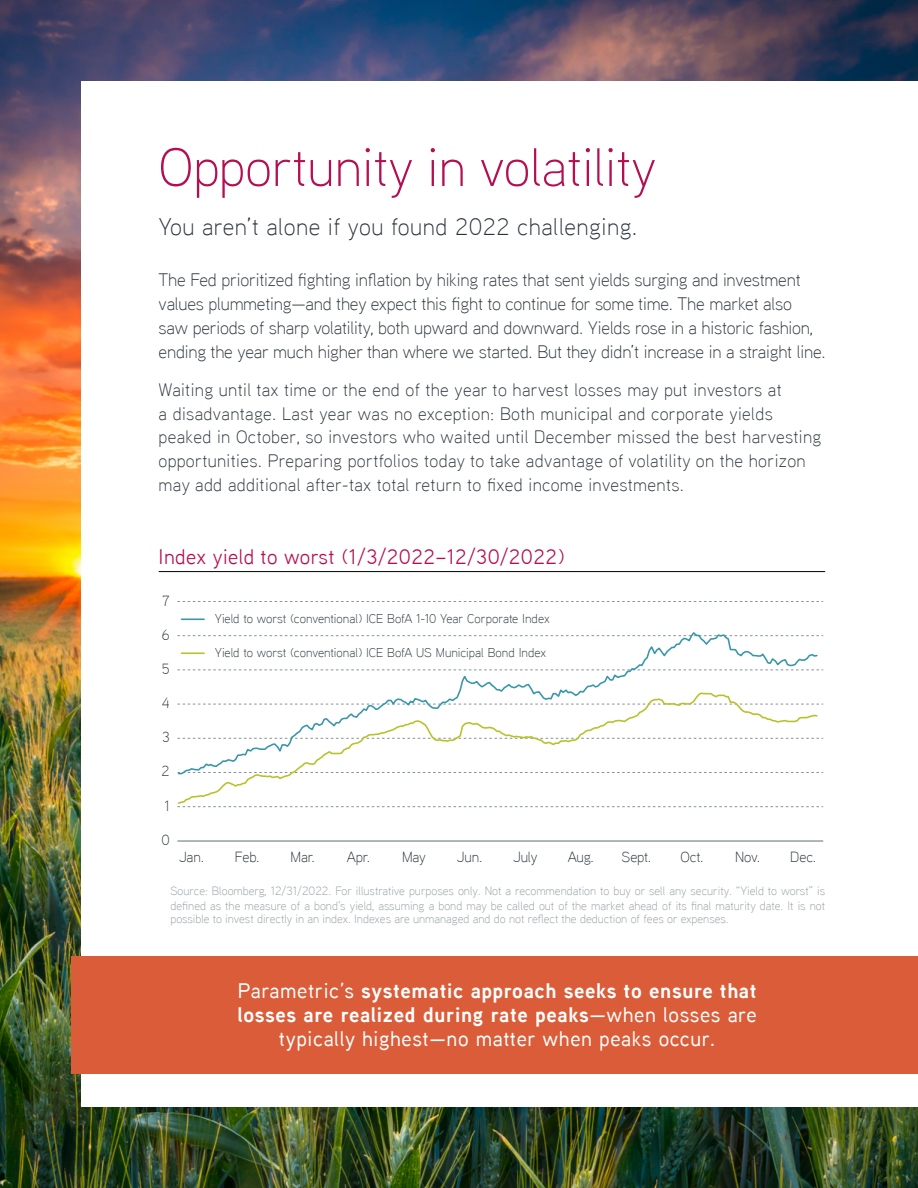
<style>
.page{position:relative;width:918px;height:1188px;background:#fff}
.page>*{position:absolute;margin:0;border:0;box-sizing:border-box;transform-origin:0 0}
.t1{font:300 54px "Aaux Next";color:#b50f52}
.t2{font:300 24px "Aaux Next";letter-spacing:.02em;color:#2a333b}
.t3{font:700 21px/24px "Aaux Next";letter-spacing:.03em;color:#fff;text-align:center}
.t4{font:21px "Aaux Next";letter-spacing:.02em;color:#b50f52}
.t5{font:300 18px/24px "Aaux Next";letter-spacing:.02em;color:#2a333b}
.t6{font:300 18px/24px "Aaux Next";color:#2a333b}
.t7{font:300 14.7px "Aaux Next";letter-spacing:-.01em;color:#29333b}
.t8{font:300 12.75px "Aaux Next";letter-spacing:-.005em;color:#29333b}
.t9{font:300 12px/15px "Aaux Next";color:#939ca2}
.s1{font-weight:500}
</style>
<div class="page">
<img style="left:0;top:0;width:918px;height:1188px">
<div style="left:81px;top:81px;width:837px;height:1026px;background:#fff"></div>
<svg style="left:177px;top:601px;width:646px;height:1px"></svg>
<hr style="left:177px;top:841px;width:646px;height:1px;background:#5c6f77">
<svg style="left:177px;top:632px;width:646px;height:175px"></svg>
<hr style="left:182px;top:618px;width:22px;height:2px;background:#3897ab">
<hr style="left:182px;top:652px;width:22px;height:2px;background:#b8c228">
<hr style="left:159px;top:571px;width:666px;height:1px;background:#000">
<div style="left:71px;top:956px;width:847px;height:118px;background:#db5c38"></div>
<h1 class="t1" style="left:159px;top:131px;width:499px">Opportunity in volatility</h1>
<h2 class="t2" style="left:159px;top:211px;width:480px">You aren’t alone if you found 2022 challenging.</h2>
<p class="t6" style="left:159px;top:267px;width:669px">The Fed prioritized fighting inflation by hiking rates that sent yields surging and investment values plummeting—and they expect this fight to continue for some time. The market also saw periods of sharp volatility, both upward and downward. Yields rose in a historic fashion, ending the year much higher than where we started. But they didn’t increase in a straight line.</p>
<p class="t5" style="left:159px;top:377px;width:664px">Waiting until tax time or the end of the year to harvest losses may put investors at<br>a disadvantage. Last year was no exception: Both municipal and corporate yields peaked in October, so investors who waited until December missed the best harvesting opportunities. Preparing portfolios today to take advantage of volatility on the horizon may add additional after-tax total return to fixed income investments.</p>
<p class="t4" style="left:159px;top:542px;width:407px">Index yield to worst (1/3/2022–12/30/2022)</p>
<p class="t7" style="left:162px;top:591px;width:9px">7</p>
<p class="t7" style="left:162px;top:625px;width:9px">6</p>
<p class="t7" style="left:162px;top:659px;width:9px">5</p>
<p class="t7" style="left:162px;top:694px;width:9px">4</p>
<p class="t7" style="left:162px;top:728px;width:9px">3</p>
<p class="t7" style="left:162px;top:762px;width:10px">2</p>
<p class="t7" style="left:164px;top:796px;width:7px">1</p>
<p class="t7" style="left:161px;top:830px;width:10px">0</p>
<p class="t8" style="left:215px;top:610px;width:337px">Yield to worst (conventional) ICE BofA 1-10 Year Corporate Index</p>
<p class="t8" style="left:215px;top:644px;width:333px">Yield to worst (conventional) ICE BofA US Municipal Bond Index</p>
<p class="t7" style="left:179px;top:847px;width:26px">Jan.</p>
<p class="t7" style="left:235px;top:847px;width:26px">Feb.</p>
<p class="t7" style="left:291px;top:847px;width:26px">Mar.</p>
<p class="t7" style="left:347px;top:847px;width:25px">Apr.</p>
<p class="t7" style="left:402px;top:847px;width:25px">May</p>
<p class="t7" style="left:457px;top:847px;width:27px">Jun.</p>
<p class="t7" style="left:513px;top:847px;width:26px">July</p>
<p class="t7" style="left:568px;top:847px;width:28px">Aug.</p>
<p class="t7" style="left:622px;top:847px;width:31px">Sept.</p>
<p class="t7" style="left:680px;top:847px;width:25px">Oct.</p>
<p class="t7" style="left:735px;top:847px;width:27px">Nov.</p>
<p class="t7" style="left:790px;top:847px;width:28px">Dec.</p>
<p class="t9" style="left:170px;top:883px;width:656px">Source: Bloomberg, 12/31/2022. For illustrative purposes only. Not a recommendation to buy or sell any security. “Yield to worst” is defined as the measure of a bond’s yield, assuming a bond may be called out of the market ahead of its final maturity date. It is not</p>
<p class="t9" style="left:170px;top:911px;width:560px">possible to invest directly in an index. Indexes are unmanaged and do not reflect the deduction of fees or expenses.</p>
<p class="t3" style="left:238px;top:978px;width:521px"><span class="s1">Parametric’s</span> systematic approach seeks to ensure that losses are realized during rate peaks<span class="s1">—when losses are typically highest—no matter when peaks occur.</span></p>
</div>
